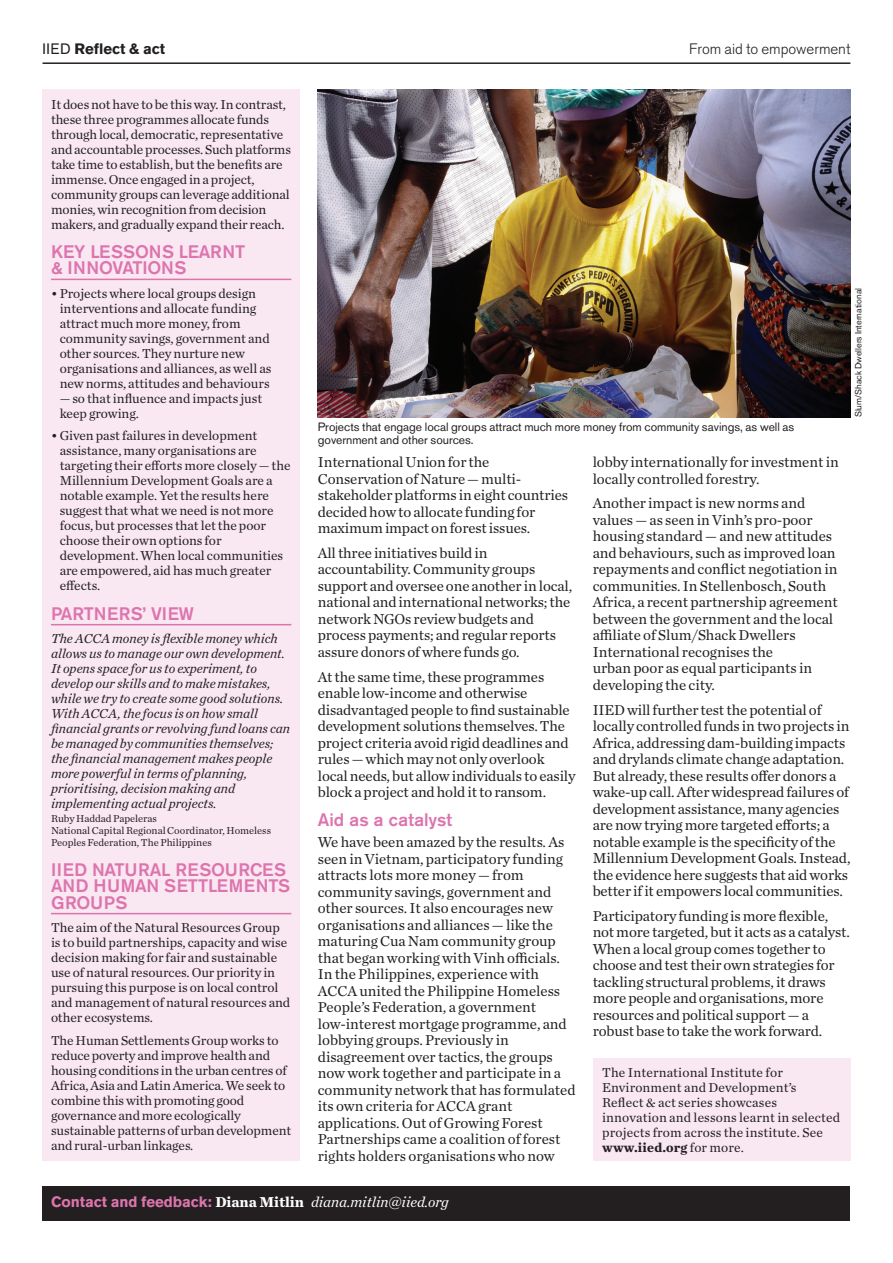
<style>
.page{position:relative;width:893px;height:1263px;background:#fff}
.page>*{position:absolute;margin:0;border:0;box-sizing:border-box;transform-origin:0 0}
.t1{font:500 18px/16.5px "Akzidenz Grotesk BE";letter-spacing:.005em;color:#dd74ae}
.t2{font:500 18px "Akzidenz Grotesk BE";letter-spacing:.03em;color:#dd74ae}
.t3{font:15px/16.5px "Chronicle Text G1";letter-spacing:-.01em;color:#231f20}
.t4{font:italic 15px "Chronicle Text G1";letter-spacing:-.005em;color:#fff}
.t5{font:300 15px "Akzidenz Grotesk BE";letter-spacing:-.005em;color:#231f20}
.t6{font:700 15px "Akzidenz Grotesk BE";letter-spacing:-.005em;color:#231f20}
.t7{font:13.5px/15px "Chronicle Text G1";letter-spacing:-.005em;color:#231f20}
.t8{font:italic 13.5px/15px "Chronicle Text G1";letter-spacing:-.005em;color:#231f20}
.t9{font:12px/13.5px "Akzidenz Grotesk BE";letter-spacing:-.005em;color:#231f20}
.t10{font:10.5px/12px "Chronicle Text G1";letter-spacing:-.005em;color:#231f20}
.t11{font:9px "Akzidenz Grotesk BE";letter-spacing:-.005em;color:#231f20}
.s1{font-weight:400}
.s2{font-weight:700}
.s3{font-family:"Akzidenz Grotesk BE";font-weight:700;font-style:normal;color:#dd74ae}
.s4{font-weight:700;font-style:normal}
</style>
<div class="page">
<div style="left:43px;top:1186px;width:807px;height:34px;background:#231f20"></div>
<hr style="left:43px;top:62px;width:807px;height:2px;background:#231f20">
<div style="left:43px;top:89px;width:257px;height:1072px;background:#f9e7f1"></div>
<hr style="left:51px;top:279px;width:240px;height:1px;background:#dd74ae">
<hr style="left:51px;top:624px;width:240px;height:1px;background:#dd74ae">
<hr style="left:51px;top:913px;width:240px;height:1px;background:#dd74ae">
<div style="left:594px;top:1058px;width:257px;height:103px;background:#f9e7f1"></div>
<img style="left:318px;top:89px;width:532px;height:328px">
<p class="t6" style="left:43px;top:40px;width:124px"><span class="s1">IIED</span> Reflect &amp; act</p>
<p class="t5" style="left:689px;top:40px;width:163px">From aid to empowerment</p>
<p class="t7" style="left:51px;top:96px;width:242px">It does not have to be this way. In contrast, these three programmes allocate funds through local, democratic, representative and accountable processes. Such platforms take time to establish, but the benefits are immense. Once engaged in a project, community groups can leverage additional monies, win recognition from decision makers, and gradually expand their reach.</p>
<p class="t1" style="left:51px;top:243px;width:196px">KEY LESSONS LEARNT &amp; INNOVATIONS</p>
<p class="t7" style="left:60px;top:285px;width:213px;text-indent:-9px">• Projects where local groups design interventions and allocate funding attract much more money, from community savings, government and other sources. They nurture new organisations and alliances, as well as new norms, attitudes and behaviours</p>
<p class="t7" style="left:60px;top:390px;width:204px">— so that influence and impacts just keep growing.</p>
<p class="t7" style="left:60px;top:428px;width:232px;text-indent:-9px">• Given past failures in development assistance, many organisations are targeting their efforts more closely — the Millennium Development Goals are a notable example. Yet the results here suggest that what we need is not more focus, but processes that let the poor choose their own options for development. When local communities are empowered, aid has much greater effects.</p>
<p class="t1" style="left:51px;top:605px;width:144px">PARTNERS’ VIEW</p>
<p class="t8" style="left:51px;top:630px;width:241px">The ACCA money is flexible money which allows us to manage our own development.<br>It opens space for us to experiment, to develop our skills and to make mistakes, while we try to create some good solutions.<br>With ACCA, the focus is on how small financial grants or revolving fund loans can be managed by communities themselves; the financial management makes people more powerful in terms of planning, prioritising, decision making and implementing actual projects.</p>
<p class="t10" style="left:51px;top:812px;width:222px">Ruby Haddad Papeleras<br>National Capital Regional Coordinator, Homeless<br>Peoples Federation, The Philippines</p>
<p class="t2" style="left:51px;top:858px;width:150px">IIED NATURAL RESO</p>
<p class="t1" style="left:225px;top:861px;width:50px">URCES</p>
<p class="t1" style="left:51px;top:877px;width:125px">AND HUMAN SETTLE</p>
<p class="t1" style="left:229px;top:877px;width:28px">MENTS</p>
<p class="t1" style="left:51px;top:894px;width:65px">GROUPS</p>
<p class="t7" style="left:51px;top:919px;width:241px">The aim of the Natural Resources Group is to build partnerships, capacity and wise decision making for fair and sustainable use of natural resources. Our priority in pursuing this purpose is on local control and management of natural resources and other ecosystems.</p>
<p class="t7" style="left:51px;top:1032px;width:242px">The Human Settlements Group works to reduce poverty and improve health and housing conditions in the urban centres of Africa, Asia and Latin America. We seek to combine this with promoting good governance and more ecologically sustainable patterns of urban development and rural-urban linkages.</p>
<p class="t9" style="left:318px;top:420px;width:478px">Projects that engage local groups attract much more money from community savings, as well as government and other sources.</p>
<p class="t11" style="left:853px;top:417px;width:131px;rotate:-90deg">Slum/Shack Dwellers International</p>
<p class="t3" style="left:318px;top:453px;width:252px">International Union for the Conservation of Nature — multi&shy;stakeholder platforms in eight countries decided how to allocate funding for maximum impact on forest issues.</p>
<p class="t3" style="left:318px;top:544px;width:256px">All three initiatives build in accountability. Community groups support and oversee one another in local, national and international networks; the network NGOs review budgets and process payments; and regular reports assure donors of where funds go.</p>
<p class="t3" style="left:318px;top:667px;width:259px">At the same time, these programmes enable low-income and otherwise disadvantaged people to find sustainable development solutions themselves. The project criteria avoid rigid deadlines and rules — which may not only overlook local needs, but allow individuals to easily block a project and hold it to ransom.</p>
<p class="t1" style="left:318px;top:811px;width:136px">AID AS A CATALYST</p>
<p class="t3" style="left:318px;top:833px;width:259px">We have been amazed by the results. As seen in Vietnam, participatory funding attracts lots more money — from community savings, government and other sources. It also encourages new organisations and alliances — like the maturing Cua Nam community group that began working with Vinh officials.<br>In the Philippines, experience with ACCA united the Philippine Homeless People’s Federation, a government low-interest mortgage programme, and lobbying groups. Previously in disagreement over tactics, the groups now work together and participate in a community network that has formulated its own criteria for ACCA grant applications. Out of Growing Forest Partnerships came a coalition of forest rights holders organisations who now</p>
<p class="t3" style="left:593px;top:453px;width:248px">lobby internationally for investment in locally controlled forestry.</p>
<p class="t3" style="left:593px;top:494px;width:247px">Another impact is new norms and values — as seen in Vinh’s pro-poor housing standard — and new attitudes and behaviours, such as improved loan repayments and conflict negotiation in communities. In Stellenbosch, South Africa, a recent partnership agreement between the government and the local affiliate of Slum/Shack Dwellers International recognises the<br>urban poor as equal participants in developing the city.</p>
<p class="t3" style="left:593px;top:700px;width:259px">IIED will further test the potential of locally controlled funds in two projects in Africa, addressing dam-building impacts and drylands climate change adaptation.<br>But already, these results offer donors a wake-up call. After widespread failures of development assistance, many agencies are now trying more targeted efforts; a notable example is the specificity of the Millennium Development Goals. Instead, the evidence here suggests that aid works better if it empowers local communities.</p>
<p class="t3" style="left:593px;top:907px;width:259px">Participatory funding is more flexible, not more targeted, but it acts as a catalyst.<br>When a local group comes together to choose and test their own strategies for tackling structural problems, it draws more people and organisations, more resources and political support — a robust base to take the work forward.</p>
<p class="t7" style="left:602px;top:1065px;width:240px">The International Institute for Environment and Development’s Reflect &amp; act series showcases innovation and lessons learnt in selected projects from across the institute. See <span class="s2">www.iied.org</span> for more.</p>
<p class="t4" style="left:51px;top:1190px;width:399px"><span class="s3">Contact and feedback:</span> <span class="s4">Diana Mitlin</span> diana.mitlin@iied.org</p>
</div>
